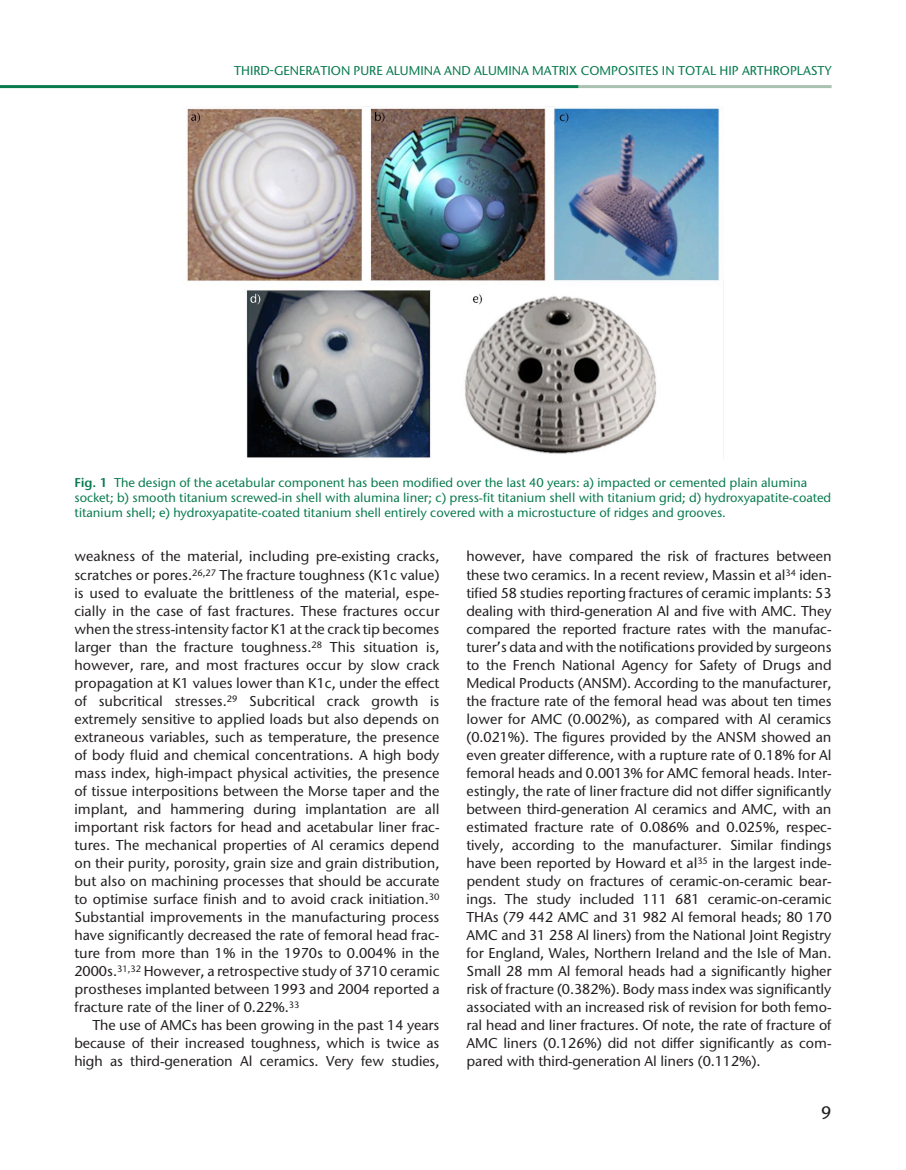
<style>
.page{position:relative;width:906px;height:1170px;background:#fff}
.page>*{position:absolute;margin:0;border:0;box-sizing:border-box;transform-origin:0 0}
.t1{font:500 18px "Stone Sans ITC Pro";color:#231f20}
.t2{font:500 14.25px/18px "Stone Sans ITC Pro";letter-spacing:-.005em;color:#231f20;text-align:justify}
.t3{font:500 12.75px/15px "Stone Sans ITC Pro";color:#077a4e}
.s1{font-weight:600}
</style>
<div class="page">
<hr style="left:578px;top:85px;width:253px;height:3px;background:#a9c1b0">
<hr style="left:0;top:85px;width:578px;height:3px;background:#077a4e">
<img style="left:187px;top:106px;width:533px;height:352px">
<p class="t3" style="left:234px;top:63px;width:599px">Third-generation pure alumina and alumina matrix composites in total hip arthroplasty</p>
<p class="t3" style="left:74px;top:475px;width:758px"><span class="s1">Fig. 1</span> The design of the acetabular component has been modified over the last 40 years: a) impacted or cemented plain alumina socket; b) smooth titanium screwed-in shell with alumina liner; c) press-fit titanium shell with titanium grid; d) hydroxyapatite-coated titanium shell; e) hydroxyapatite-coated titanium shell entirely covered with a microstucture of ridges and grooves.</p>
<p class="t2" style="left:74px;top:547px;width:367px">weakness of the material, including pre-existing cracks, scratches or pores.<sup>26,27</sup> The fracture toughness (K1c value) is used to evaluate the brittleness of the material, espe&shy;cially in the case of fast fractures. These fractures occur when the stress-intensity factor K1 at the crack tip becomes larger than the fracture toughness.<sup>28</sup> This situation is, however, rare, and most fractures occur by slow crack propagation at K1 values lower than K1c, under the effect of subcritical stresses.<sup>29</sup> Subcritical crack growth is extremely sensitive to applied loads but also depends on extraneous variables, such as temperature, the presence of body fluid and chemical concentrations. A high body mass index, high-impact physical activities, the presence of tissue interpositions between the Morse taper and the implant, and hammering during implantation are all important risk factors for head and acetabular liner frac&shy;tures. The mechanical properties of Al ceramics depend on their purity, porosity, grain size and grain distribution, but also on machining processes that should be accurate to optimise surface finish and to avoid crack initiation.<sup>30<br></sup>Substantial improvements in the manufacturing process have significantly decreased the rate of femoral head frac&shy;ture from more than 1% in the 1970s to 0.004% in the 2000s.<sup>31,32</sup> However, a retrospective study of 3710 ceramic prostheses implanted between 1993 and 2004 reported a fracture rate of the liner of 0.22%.<sup>33</sup></p>
<p class="t2" style="left:74px;top:1015px;width:366px;text-indent:18px">The use of AMCs has been growing in the past 14 years because of their increased toughness, which is twice as high as third-generation Al ceramics. Very few studies,</p>
<p class="t2" style="left:466px;top:547px;width:367px">however, have compared the risk of fractures between these two ceramics. In a recent review, Massin et al<sup>34</sup> iden&shy;tified 58 studies reporting fractures of ceramic implants: 53 dealing with third-generation Al and five with AMC. They compared the reported fracture rates with the manufac&shy;turer’s data and with the notifications provided by surgeons to the French National Agency for Safety of Drugs and Medical Products (ANSM). According to the manufacturer, the fracture rate of the femoral head was about ten times lower for AMC (0.002%), as compared with Al ceramics (0.021%). The figures provided by the ANSM showed an even greater difference, with a rupture rate of 0.18% for Al femoral heads and 0.0013% for AMC femoral heads. Inter&shy;estingly, the rate of liner fracture did not differ significantly between third-generation Al ceramics and AMC, with an estimated fracture rate of 0.086% and 0.025%, respec&shy;tively, according to the manufacturer. Similar findings have been reported by Howard et al<sup>35</sup> in the largest inde&shy;pendent study on fractures of ceramic-on-ceramic bear&shy;ings. The study included 111 681 ceramic-on-ceramic THAs (79 442 AMC and 31 982 Al femoral heads; 80 170<br>AMC and 31 258 Al liners) from the National Joint Registry for England, Wales, Northern Ireland and the Isle of Man.<br>Small 28 mm Al femoral heads had a significantly higher risk of fracture (0.382%). Body mass index was significantly associated with an increased risk of revision for both femo&shy;ral head and liner fractures. Of note, the rate of fracture of AMC liners (0.126%) did not differ significantly as com&shy;pared with third-generation Al liners (0.112%).</p>
<p class="t1" style="left:821px;top:1101px;width:12px">9</p>
</div>
